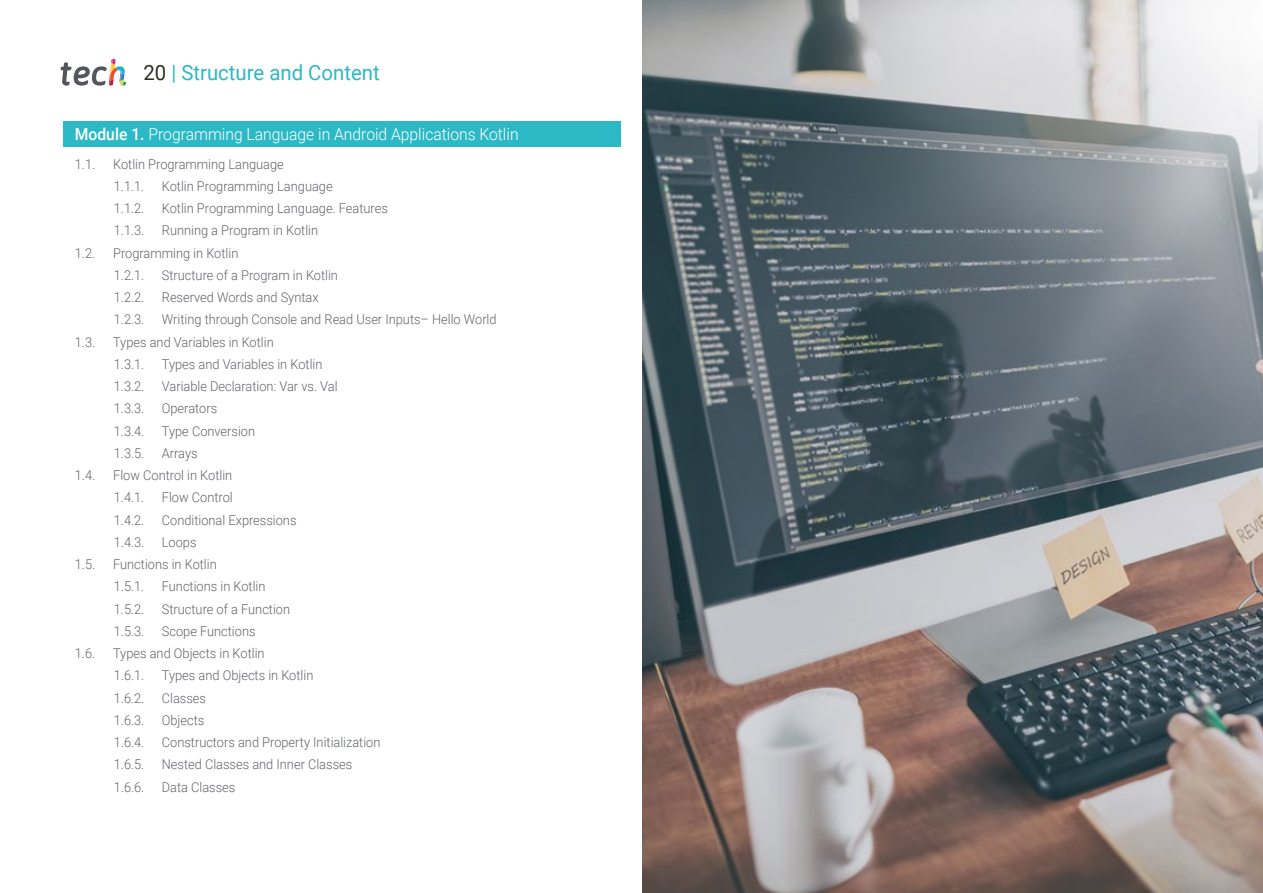
<style>
.page{position:relative;width:1263px;height:893px;background:#fff}
.page>*{position:absolute;margin:0;border:0;box-sizing:border-box;transform-origin:0 0}
.t1{font:21px "Roboto";color:#2db8c5}
.t2{font:300 16.5px "Roboto";color:#fff;scale:.95 1}
.t3{font:300 13.5px/22.2px "Roboto";color:#61646a;scale:.95 1}
.s1{color:#312e20}
.s2{font-weight:500}
</style>
<div class="page">
<div style="left:64px;top:121px;width:557px;height:25px;background:#2db8c5"></div>
<svg style="left:61px;top:59px;width:65px;height:27px"></svg>
<img style="left:642px;top:0;width:621px;height:893px">
<h1 class="t1" style="left:144px;top:57px;width:238px"><span class="s1">20</span> | Structure and Content</h1>
<p class="t2" style="left:75px;top:123px;width:469px"><span class="s2">Module 1.</span> Programming Language in Android Applications Kotlin</p>
<p class="t3" style="left:75px;top:152px;width:23px">1.1.</p>
<p class="t3" style="left:113px;top:152px;width:181px">Kotlin Programming Language<br>1.1.1.</p>
<p class="t3" style="left:162px;top:174px;width:181px">Kotlin Programming Language</p>
<p class="t3" style="left:114px;top:197px;width:34px">1.1.2.</p>
<p class="t3" style="left:162px;top:197px;width:239px">Kotlin Programming Language. Features</p>
<p class="t3" style="left:114px;top:219px;width:34px">1.1.3.</p>
<p class="t3" style="left:162px;top:219px;width:166px">Running a Program in Kotlin</p>
<p class="t3" style="left:75px;top:241px;width:23px">1.2.</p>
<p class="t3" style="left:113px;top:241px;width:133px">Programming in Kotlin<br>1.2.1.</p>
<p class="t3" style="left:162px;top:263px;width:187px">Structure of a Program in Kotlin</p>
<p class="t3" style="left:114px;top:286px;width:34px">1.2.2.</p>
<p class="t3" style="left:162px;top:286px;width:167px">Reserved Words and Syntax</p>
<p class="t3" style="left:114px;top:308px;width:34px">1.2.3.</p>
<p class="t3" style="left:162px;top:308px;width:354px">Writing through Console and Read User Inputs– Hello World</p>
<p class="t3" style="left:75px;top:330px;width:23px">1.3.</p>
<p class="t3" style="left:113px;top:330px;width:171px">Types and Variables in Kotlin<br>1.3.1.</p>
<p class="t3" style="left:162px;top:352px;width:171px">Types and Variables in Kotlin</p>
<p class="t3" style="left:114px;top:375px;width:34px">1.3.2.</p>
<p class="t3" style="left:162px;top:375px;width:186px">Variable Declaration: Var vs. Val</p>
<p class="t3" style="left:114px;top:397px;width:34px">1.3.3.</p>
<p class="t3" style="left:162px;top:397px;width:60px">Operators</p>
<p class="t3" style="left:114px;top:419px;width:34px">1.3.4.</p>
<p class="t3" style="left:162px;top:419px;width:100px">Type Conversion</p>
<p class="t3" style="left:114px;top:441px;width:34px">1.3.5.</p>
<p class="t3" style="left:162px;top:441px;width:39px">Arrays</p>
<p class="t3" style="left:75px;top:464px;width:23px">1.4.</p>
<p class="t3" style="left:113px;top:464px;width:127px">Flow Control in Kotlin<br>1.4.1.</p>
<p class="t3" style="left:162px;top:486px;width:76px">Flow Control</p>
<p class="t3" style="left:114px;top:508px;width:34px">1.4.2.</p>
<p class="t3" style="left:162px;top:508px;width:143px">Conditional Expressions</p>
<p class="t3" style="left:114px;top:530px;width:34px">1.4.3.</p>
<p class="t3" style="left:162px;top:530px;width:38px">Loops</p>
<p class="t3" style="left:75px;top:553px;width:23px">1.5.</p>
<p class="t3" style="left:113px;top:553px;width:111px">Functions in Kotlin<br>1.5.1.</p>
<p class="t3" style="left:162px;top:575px;width:111px">Functions in Kotlin</p>
<p class="t3" style="left:114px;top:597px;width:34px">1.5.2.</p>
<p class="t3" style="left:162px;top:597px;width:137px">Structure of a Function</p>
<p class="t3" style="left:114px;top:619px;width:34px">1.5.3.</p>
<p class="t3" style="left:162px;top:619px;width:100px">Scope Functions</p>
<p class="t3" style="left:75px;top:642px;width:23px">1.6.</p>
<p class="t3" style="left:113px;top:642px;width:161px">Types and Objects in Kotlin<br>1.6.1.</p>
<p class="t3" style="left:162px;top:664px;width:161px">Types and Objects in Kotlin</p>
<p class="t3" style="left:114px;top:686px;width:34px">1.6.2.</p>
<p class="t3" style="left:162px;top:686px;width:48px">Classes</p>
<p class="t3" style="left:114px;top:708px;width:34px">1.6.3.</p>
<p class="t3" style="left:162px;top:708px;width:46px">Objects</p>
<p class="t3" style="left:114px;top:731px;width:34px">1.6.4.</p>
<p class="t3" style="left:162px;top:731px;width:232px">Constructors and Property Initialization</p>
<p class="t3" style="left:114px;top:753px;width:34px">1.6.5.</p>
<p class="t3" style="left:162px;top:753px;width:202px">Nested Classes and Inner Classes</p>
<p class="t3" style="left:114px;top:775px;width:34px">1.6.6.</p>
<p class="t3" style="left:162px;top:775px;width:79px">Data Classes</p>
</div>
